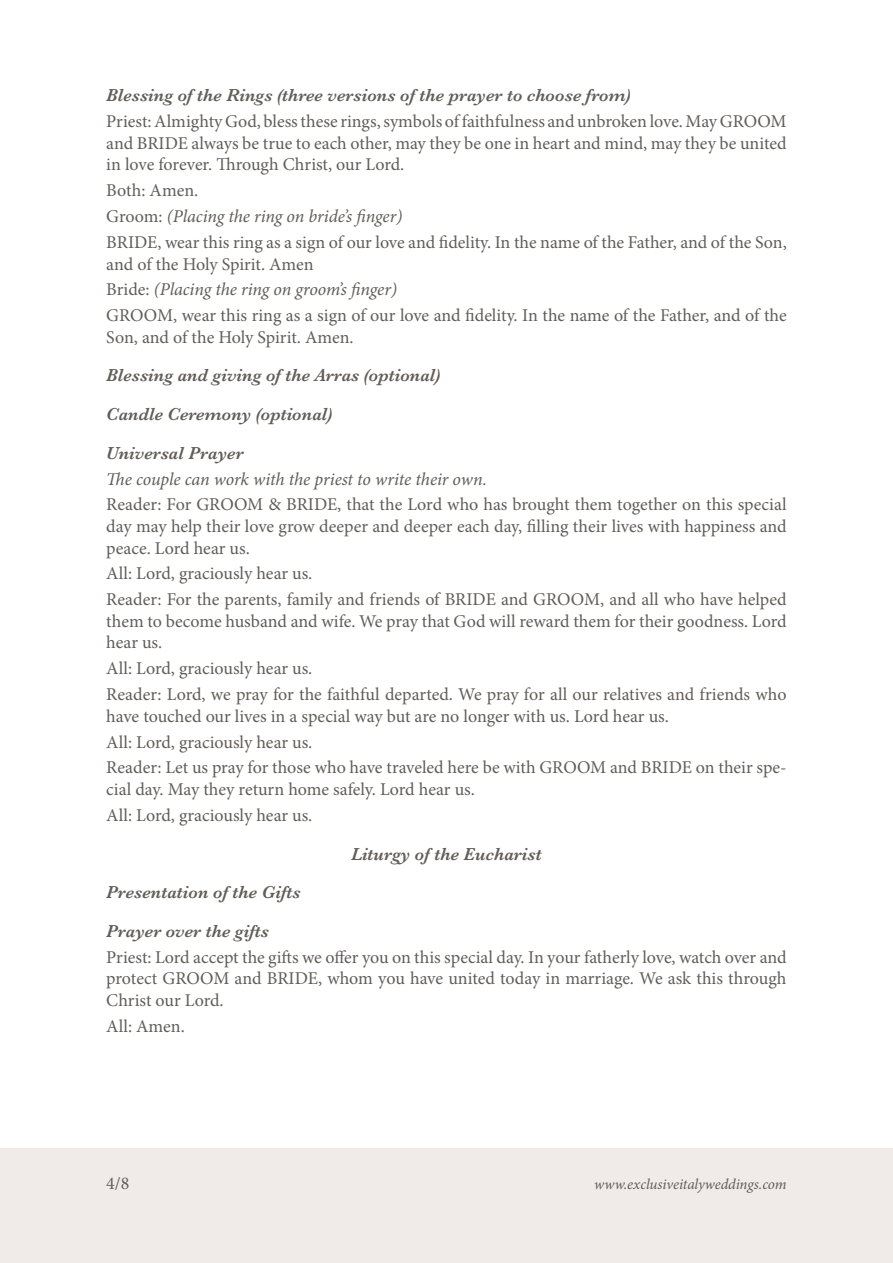
<style>
.page{position:relative;width:893px;height:1263px;background:#fff}
.page>*{position:absolute;margin:0;border:0;box-sizing:border-box;transform-origin:0 0}
.t1{font:18px/25.8px "Minion Pro";color:#615d59}
.t2{font:italic 600 18px/38.5px "Baskerville";color:#615d59}
.t3{font:italic 18px "Minion Pro";letter-spacing:-.01em;color:#615d59}
.t4{font:italic 15px "Minion Pro";letter-spacing:-.005em;color:#615d59}
.s1{font-style:italic}
</style>
<div class="page">
<div style="left:0;top:1148px;width:893px;height:115px;background:#f0eae8"></div>
<p class="t2" style="left:106px;top:76px;width:526px">Blessing of the Rings (three versions of the prayer to choose from)</p>
<p class="t1" style="left:106px;top:111px;width:682px;line-height:21.6px;text-align:justify">Priest: Almighty God, bless these rings, symbols of faithfulness and unbroken love. May GROOM and BRIDE always be true to each other, may they be one in heart and mind, may they be united in love forever. Through Christ, our Lord.</p>
<p class="t1" style="left:106px;top:178px;width:682px">Both: Amen.<br>Groom: <span class="s1">(Placing the ring on bride’s finger)<br></span>BRIDE, wear this ring as a sign of our love and fidelity. In the name of the Father, and of the Son,</p>
<p class="t1" style="left:106px;top:251px;width:682px">and of the Holy Spirit. Amen<br>Bride: <span class="s1">(Placing the ring on groom’s finger)<br></span>GROOM, wear this ring as a sign of our love and fidelity. In the name of the Father, and of the</p>
<p class="t1" style="left:106px;top:324px;width:249px">Son, and of the Holy Spirit. Amen.</p>
<p class="t2" style="left:106px;top:356px;width:336px">Blessing and giving of the Arras (optional)<br>Candle Ceremony (optional)<br>Universal Prayer</p>
<p class="t3" style="left:106px;top:466px;width:382px">The couple can work with the priest to write their own.</p>
<p class="t1" style="left:106px;top:494px;width:682px;line-height:21.6px;text-align:justify">Reader: For GROOM &amp; BRIDE, that the Lord who has brought them together on this special day may help their love grow deeper and deeper each day, filling their lives with happiness and peace. Lord hear us.</p>
<p class="t1" style="left:106px;top:561px;width:682px">All: Lord, graciously hear us.<br>Reader: For the parents, family and friends of BRIDE and GROOM, and all who have helped</p>
<p class="t1" style="left:106px;top:610px;width:682px;line-height:21.6px">them to become husband and wife. We pray that God will reward them for their goodness. Lord hear us.</p>
<p class="t1" style="left:106px;top:656px;width:682px">All: Lord, graciously hear us.<br>Reader: Lord, we pray for the faithful departed. We pray for all our relatives and friends who</p>
<p class="t1" style="left:106px;top:703px;width:682px">have touched our lives in a special way but are no longer with us. Lord hear us.<br>All: Lord, graciously hear us.<br>Reader: Let us pray for those who have traveled here be with GROOM and BRIDE on their spe-</p>
<p class="t1" style="left:106px;top:776px;width:370px">cial day. May they return home safely. Lord hear us.<br>All: Lord, graciously hear us.</p>
<p class="t2" style="left:351px;top:834px;width:192px">Liturgy of the Eucharist</p>
<p class="t2" style="left:106px;top:873px;width:196px">Presentation of the Gifts<br>Prayer over the gifts</p>
<p class="t1" style="left:106px;top:946px;width:682px;line-height:21.6px;text-align:justify">Priest: Lord accept the gifts we offer you on this special day. In your fatherly love, watch over and protect GROOM and BRIDE, whom you have united today in marriage. We ask this through Christ our Lord.</p>
<p class="t1" style="left:106px;top:1013px;width:80px">All: Amen.</p>
<p class="t1" style="left:106px;top:1170px;width:25px">4/8</p>
<p class="t4" style="left:594px;top:1174px;width:194px">www.exclusiveitalyweddings.com</p>
</div>
